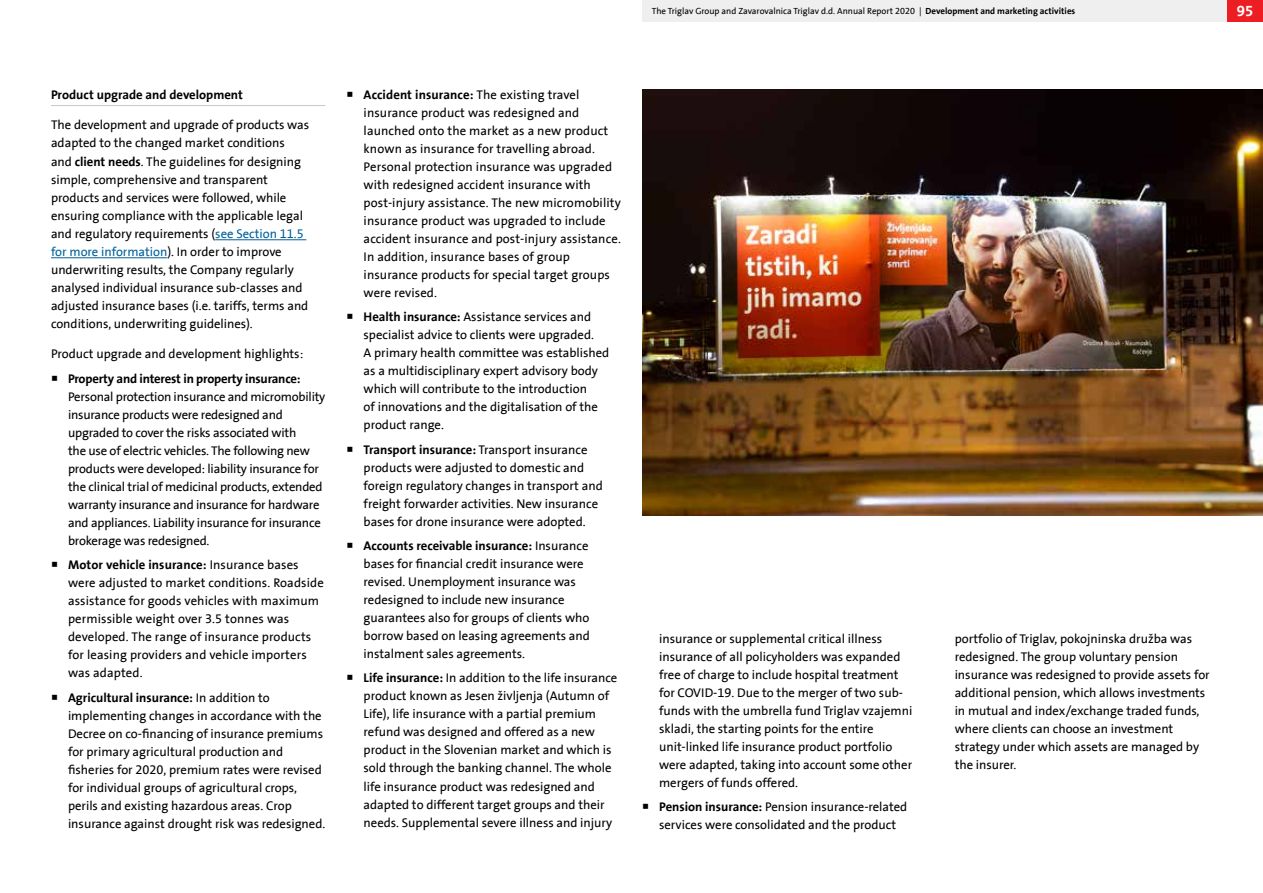
<style>
.page{position:relative;width:1263px;height:893px;background:#fff}
.page>*{position:absolute;margin:0;border:0;box-sizing:border-box;transform-origin:0 0}
.t1{font:700 15px "Triglav The Sans";color:#fff}
.t2{font:12.75px/18px "Triglav The Sans";color:#000}
.t3{font:700 12.75px "Triglav The Sans";letter-spacing:-.015em;color:#000}
.t4{font:9px "Triglav The Sans";color:#000}
.s1{font-weight:700}
.s2{color:#00619a}
</style>
<div class="page">
<div style="left:642px;top:0;width:621px;height:21px;background:#efeff0"></div>
<div style="left:1227px;top:0;width:36px;height:21px;background:#ed1d24"></div>
<img style="left:642px;top:89px;width:621px;height:426px">
<hr style="left:51px;top:105px;width:274px;height:1px;background:#c7c8ca">
<hr style="left:215px;top:239px;width:91px;height:1px;background:#00619a">
<hr style="left:51px;top:257px;width:116px;height:1px;background:#00619a">
<p class="t3" style="left:51px;top:87px;width:193px">Product upgrade and development</p>
<p class="t2" style="left:51px;top:116px;width:260px">The development and upgrade of products was adapted to the changed market conditions and <span class="s1">client needs</span>. The guidelines for designing simple, comprehensive and transparent products and services were followed, while ensuring compliance with the applicable legal and regulatory requirements (<span class="s2">see Section 11.5 for more information</span>). In order to improve underwriting results, the Company regularly analysed individual insurance sub-classes and adjusted insurance bases (i.e. tariffs, terms and conditions, underwriting guidelines).</p>
<p class="t2" style="left:51px;top:345px;width:254px">Product upgrade and development highlights:</p>
<p class="t3" style="left:68px;top:371px;width:234px">Property and interest in property insurance:</p>
<p class="t2" style="left:68px;top:388px;width:259px">Personal protection insurance and micromobility insurance products were redesigned and upgraded to cover the risks associated with<br>the use of electric vehicles. The following new products were developed: liability insurance for the clinical trial of medicinal products, extended warranty insurance and insurance for hardware and appliances. Liability insurance for insurance brokerage was redesigned.</p>
<p class="t2" style="left:68px;top:556px;width:257px"><span class="s1">Motor vehicle insurance:</span> Insurance bases were adjusted to market conditions. Roadside assistance for goods vehicles with maximum permissible weight over 3.5 tonnes was developed. The range of insurance products for leasing providers and vehicle importers was adapted.</p>
<p class="t2" style="left:68px;top:688px;width:259px"><span class="s1">Agricultural insurance:</span> In addition to implementing changes in accordance with the Decree on co-financing of insurance premiums for primary agricultural production and fisheries for 2020, premium rates were revised for individual groups of agricultural crops, perils and existing hazardous areas. Crop insurance against drought risk was redesigned.</p>
<p class="t2" style="left:364px;top:86px;width:259px"><span class="s1">Accident insurance:</span> The existing travel insurance product was redesigned and launched onto the market as a new product known as insurance for travelling abroad.<br>Personal protection insurance was upgraded with redesigned accident insurance with post-injury assistance. The new micromobility insurance product was upgraded to include accident insurance and post-injury assistance.<br>In addition, insurance bases of group insurance products for special target groups were revised.</p>
<p class="t2" style="left:364px;top:308px;width:247px"><span class="s1">Health insurance:</span> Assistance services and specialist advice to clients were upgraded.<br>A primary health committee was established as a multidisciplinary expert advisory body which will contribute to the introduction<br>of innovations and the digitalisation of the product range.</p>
<p class="t2" style="left:364px;top:441px;width:241px"><span class="s1">Transport insurance:</span> Transport insurance products were adjusted to domestic and foreign regulatory changes in transport and freight forwarder activities. New insurance bases for drone insurance were adopted.</p>
<p class="t2" style="left:364px;top:537px;width:228px"><span class="s1">Accounts receivable insurance:</span> Insurance bases for financial credit insurance were revised. Unemployment insurance was redesigned to include new insurance guarantees also for groups of clients who borrow based on leasing agreements and instalment sales agreements.</p>
<p class="t2" style="left:364px;top:669px;width:255px"><span class="s1">Life insurance:</span> In addition to the life insurance product known as Jesen življenja (Autumn of Life), life insurance with a partial premium refund was designed and offered as a new product in the Slovenian market and which is sold through the banking channel. The whole life insurance product was redesigned and adapted to different target groups and their needs. Supplemental severe illness and injury</p>
<p class="t4" style="left:652px;top:6px;width:425px">The Triglav Group and Zavarovalnica Triglav d.d. Annual Report 2020 | <span class="s1">Development and marketing activities</span></p>
<p class="t1" style="left:1237px;top:3px;width:18px">95</p>
<p class="t2" style="left:659px;top:630px;width:255px">insurance or supplemental critical illness insurance of all policyholders was expanded free of charge to include hospital treatment for COVID-19. Due to the merger of two sub&shy;funds with the umbrella fund Triglav vzajemni skladi, the starting points for the entire unit-linked life insurance product portfolio were adapted, taking into account some other mergers of funds offered.</p>
<p class="t2" style="left:659px;top:798px;width:250px"><span class="s1">Pension insurance:</span> Pension insurance-related services were consolidated and the product</p>
<p class="t2" style="left:955px;top:630px;width:257px">portfolio of Triglav, pokojninska družba was redesigned. The group voluntary pension insurance was redesigned to provide assets for additional pension, which allows investments in mutual and index/exchange traded funds, where clients can choose an investment strategy under which assets are managed by the insurer.</p>
</div>
